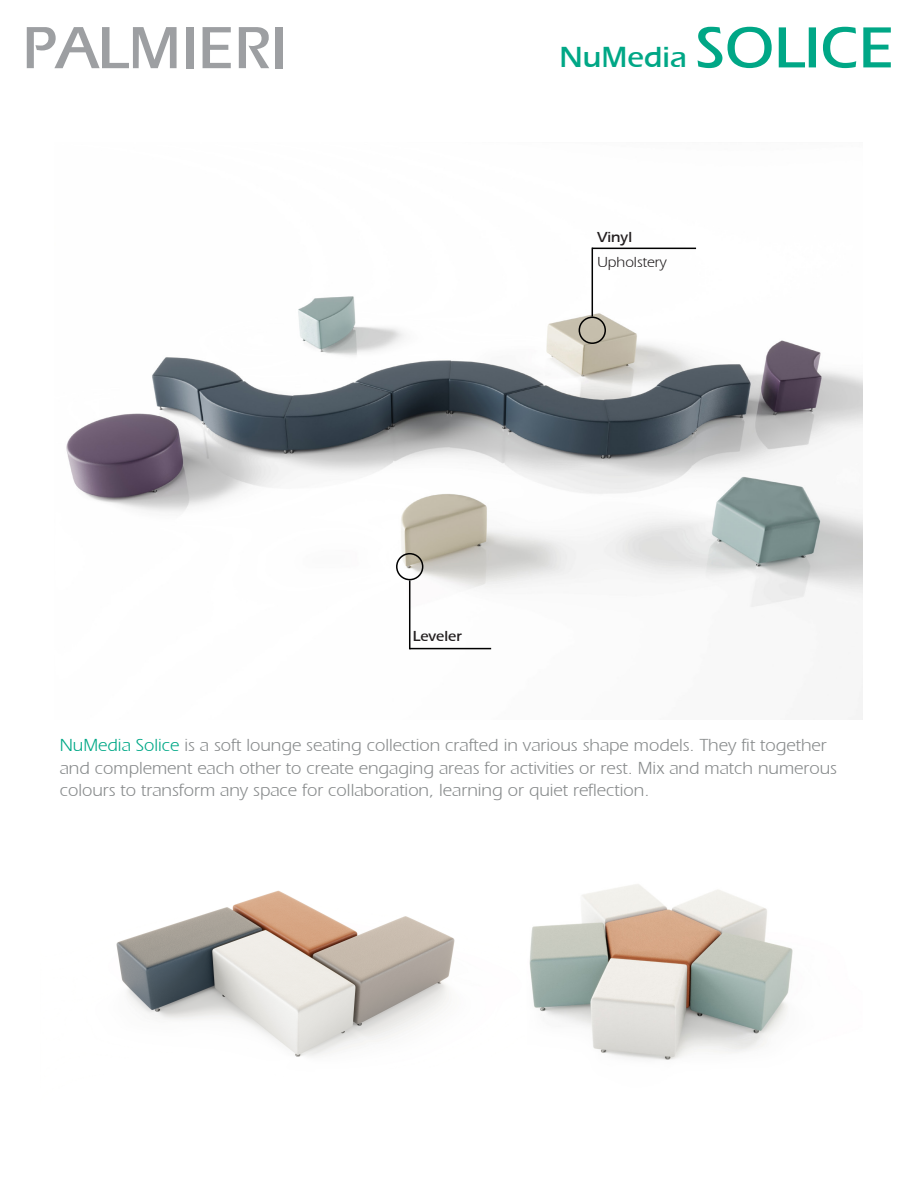
<style>
.page{position:relative;width:918px;height:1188px;background:#fff}
.page>*{position:absolute;margin:0;border:0;box-sizing:border-box;transform-origin:0 0}
.t1{font:700 30px "Aquiline";color:#00a786}
.t2{font:18px/22.5px "Aquiline Book Regular SWFTE";color:#898c8d}
.t3{font:15px "Aquiline Book Bold SWFTE";color:#231f20}
.t4{font:15px "Aquiline";color:#231f20}
.s1{font-size:60px}
.s2{color:#00a887}
</style>
<div class="page">
<img style="left:66px;top:247px;width:797px;height:472px">
<div style="left:396px;top:553px;width:27px;height:27px;border:2px solid #000;border-radius:50%"></div>
<hr style="left:409px;top:580px;width:1px;height:69px;background:#000">
<hr style="left:410px;top:648px;width:81px;height:1px;background:#000">
<div style="left:579px;top:317px;width:27px;height:27px;border:2px solid #000;border-radius:50%"></div>
<hr style="left:592px;top:248px;width:1px;height:69px;background:#000">
<hr style="left:592px;top:248px;width:104px;height:1px;background:#000">
<img style="left:529px;top:884px;width:264px;height:176px">
<svg style="left:27px;top:27px;width:150px;height:41px"></svg>
<div style="left:186px;top:27px;width:7px;height:41px;background:#9d9fa2"></div>
<svg style="left:203px;top:27px;width:28px;height:41px"></svg>
<svg style="left:239px;top:27px;width:30px;height:41px"></svg>
<div style="left:275px;top:27px;width:8px;height:41px;background:#9d9fa2"></div>
<img style="left:116px;top:890px;width:339px;height:167px">
<h1 class="t1" style="left:560px;top:39px;width:336px">NuMedia <span class="s1">SOLICE</span></h1>
<p class="t3" style="left:597px;top:229px;width:36px">Vinyl</p>
<p class="t4" style="left:597px;top:254px;width:71px">Upholstery</p>
<p class="t3" style="left:413px;top:627px;width:51px">Leveler</p>
<p class="t2" style="left:60px;top:734px;width:779px"><span class="s2">NuMedia Solice</span> is a soft lounge seating collection crafted in various shape models. They fit together and complement each other to create engaging areas for activities or rest. Mix and match numerous colours to transform any space for collaboration, learning or quiet reflection.</p>
</div>
